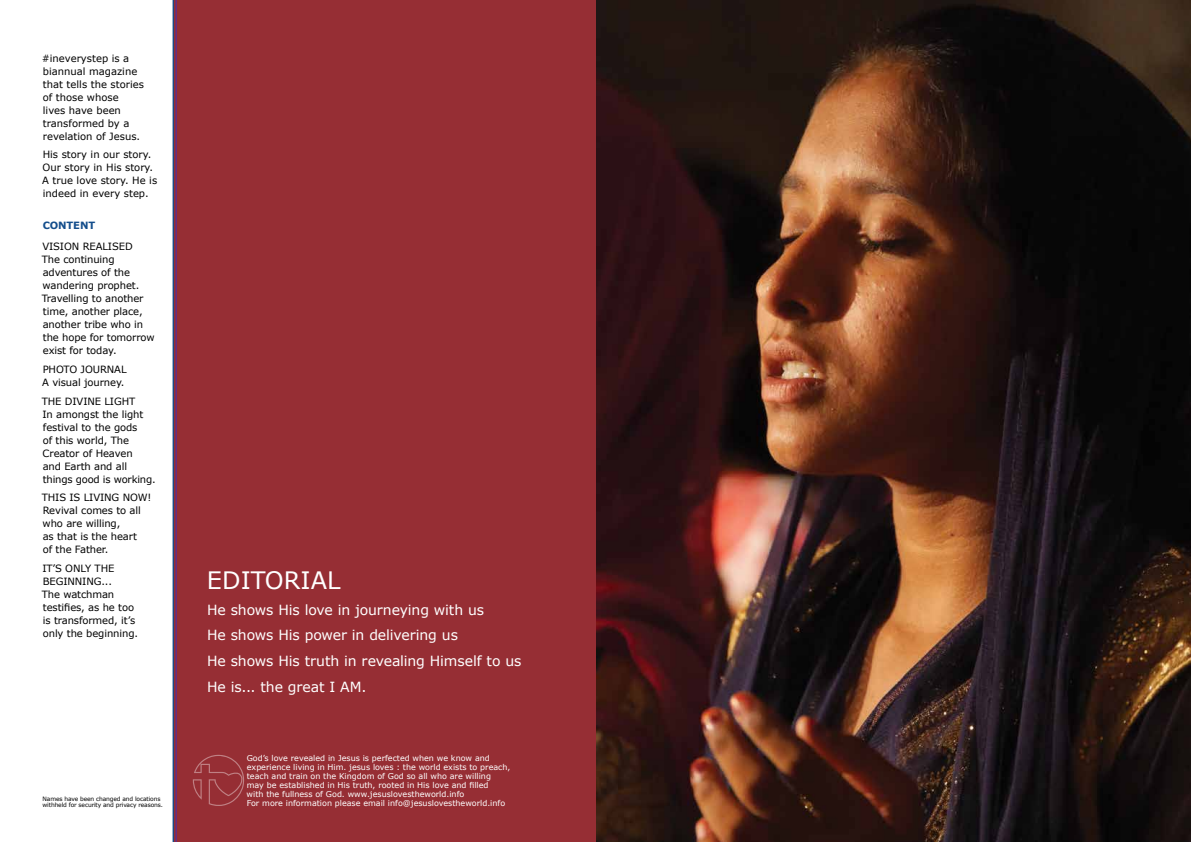
<style>
.page{position:relative;width:1191px;height:842px;background:#fff}
.page>*{position:absolute;margin:0;border:0;box-sizing:border-box;transform-origin:0 0}
.t1{font:24px "Verdana";color:#fff}
.t2{font:14px/25.7px "Verdana";letter-spacing:-.01em;color:#fff}
.t3{font:10px/13px "Verdana";letter-spacing:-.01em;color:#000}
.t4{font:700 10px "Verdana";letter-spacing:-.01em;color:#144e8c}
.t5{font:8px/9px "Verdana";color:#fff}
.t6{font:5.9px/5.9px "Verdana";letter-spacing:-.02em;color:#000}
</style>
<div class="page">
<img style="left:595px;top:0;width:596px;height:842px">
<div style="left:173px;top:0;width:422px;height:842px;background:#962e34"></div>
<hr style="left:173px;top:0;width:1px;height:842px;background:#144e8c">
<hr style="left:175px;top:0;width:2px;height:842px;background:#5c2d91">
<svg style="left:193px;top:755px;width:51px;height:51px"></svg>
<p class="t3" style="left:42px;top:52px;width:104px">#ineverystep is a biannual magazine that tells the stories of those whose<br>lives have been transformed by a revelation of Jesus.</p>
<p class="t3" style="left:42px;top:148px;width:116px">His story in our story.<br>Our story in His story.<br>A true love story. He is indeed in every step.</p>
<p class="t4" style="left:43px;top:219px;width:54px">CONTENT</p>
<p class="t3" style="left:42px;top:240px;width:114px">VISION REALISED<br>The continuing adventures of the wandering prophet.<br>Travelling to another time, another place, another tribe who in the hope for tomorrow exist for today.</p>
<p class="t3" style="left:42px;top:363px;width:86px">PHOTO JOURNAL<br>A visual journey.</p>
<p class="t3" style="left:42px;top:395px;width:115px">THE DIVINE LIGHT<br>In amongst the light festival to the gods<br>of this world, The<br>Creator of Heaven<br>and Earth and all things good is working.</p>
<p class="t3" style="left:42px;top:491px;width:111px">THIS IS LIVING NOW!<br>Revival comes to all who are willing,<br>as that is the heart<br>of the Father.</p>
<p class="t3" style="left:42px;top:562px;width:98px">IT’S ONLY THE<br>BEGINNING...<br>The watchman testifies, as he too is transformed, it’s only the beginning.</p>
<p class="t6" style="left:43px;top:796px;width:122px">Names have been changed and locations withheld for security and privacy reasons.</p>
<h1 class="t1" style="left:207px;top:565px;width:135px">EDITORIAL</h1>
<h2 class="t2" style="left:207px;top:597px;width:316px">He shows His love in journeying with us<br>He shows His power in delivering us<br>He shows His truth in revealing Himself to us He is... the great I AM.</h2>
<p class="t5" style="left:247px;top:754px;width:265px">God’s love revealed in Jesus is perfected when we know and experience living in Him. jesus loves : the world exists to preach, teach and train on the Kingdom of God so all who are willing<br>may be established in His truth, rooted in His love and filled<br>with the fullness of God. www.jesuslovestheworld.info<br>For more information please email info@jesuslovestheworld.info</p>
</div>
